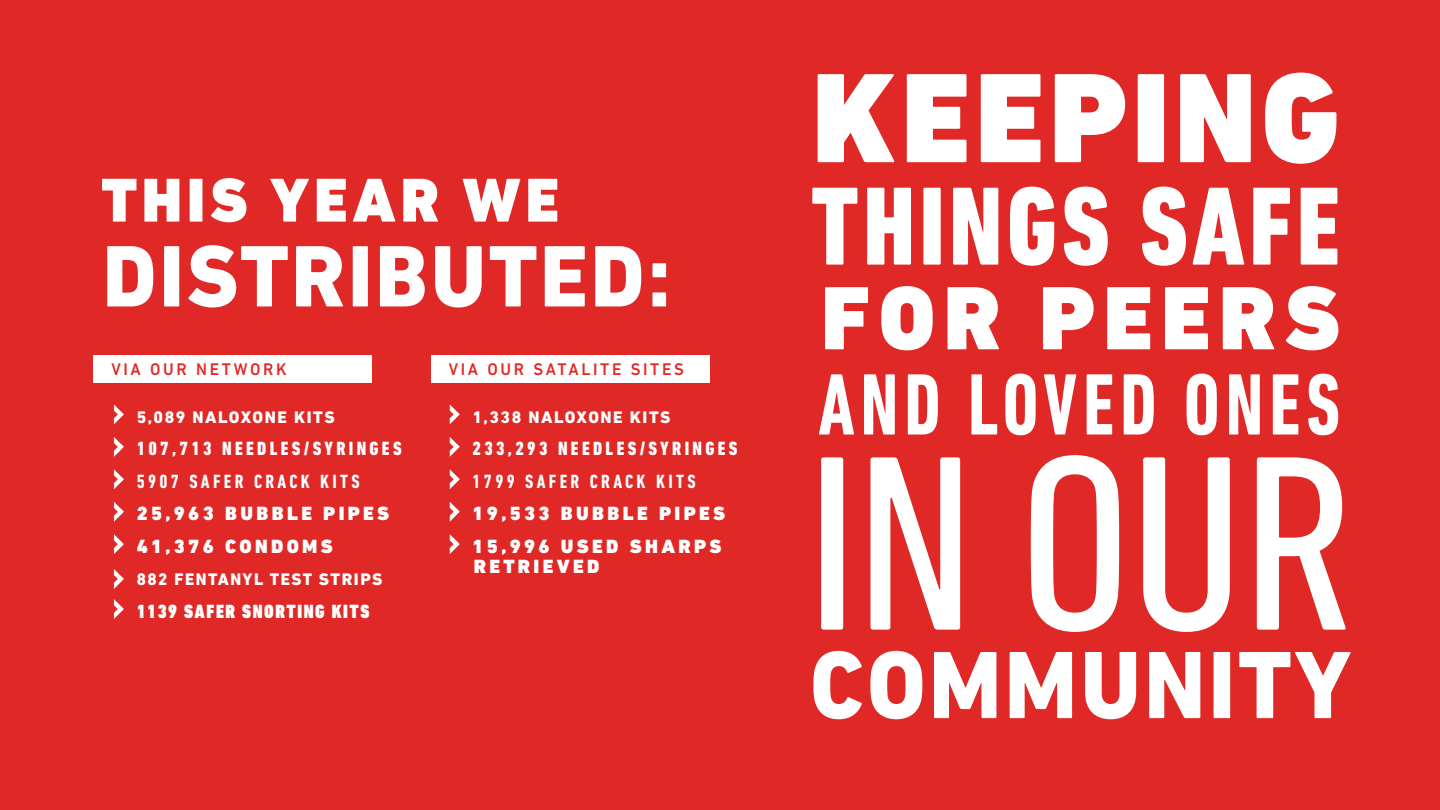
<style>
.page{position:relative;width:1440px;height:810px;background:#e02926}
.page>*{position:absolute;margin:0;border:0;box-sizing:border-box;transform-origin:0 0}
.t1{font:condensed 253.31px "DIN Next LT Pro";color:#fff;scale:1.08 1}
.t2{font:900 129.5px "DIN Next LT Pro";letter-spacing:.04em;color:#fff}
.t3{font:800 condensed 113.12px "DIN Next LT Pro";letter-spacing:.04em;color:#fff;scale:.96 1}
.t4{font:800 97.25px "DIN Next LT Pro";letter-spacing:.03em;color:#fff}
.t5{font:900 91.38px "DIN Next LT Pro";letter-spacing:.09em;color:#fff}
.t6{font:800 88.62px "DIN Next LT Pro";letter-spacing:.03em;color:#fff}
.t7{font:700 condensed 88.44px "DIN Next LT Pro";letter-spacing:.07em;color:#fff;scale:.91 1}
.t8{font:900 62.94px "DIN Next LT Pro";letter-spacing:.08em;color:#fff}
.t9{font:900 19.5px/32.4px "DIN Next LT Pro";letter-spacing:.17em;color:#fff}
.t10{font:800 condensed 19.5px "DIN Next LT Pro";letter-spacing:.17em;color:#fff}
.t11{font:700 condensed 19.5px "DIN Next LT Pro";letter-spacing:.17em;color:#fff}
.t12{font:900 condensed 19.5px "DIN Next LT Pro";letter-spacing:.08em;color:#fff}
.t13{font:500 17.12px "DIN Next LT Pro";letter-spacing:.16em;color:#e02926}
.t14{font:800 17.06px "DIN Next LT Pro";letter-spacing:.09em;color:#fff}
</style>
<div class="page">
<svg style="left:114px;top:405px;width:10px;height:19px"></svg>
<svg style="left:114px;top:437px;width:10px;height:20px"></svg>
<svg style="left:114px;top:469px;width:10px;height:20px"></svg>
<svg style="left:114px;top:502px;width:10px;height:20px"></svg>
<svg style="left:114px;top:534px;width:10px;height:20px"></svg>
<svg style="left:114px;top:569px;width:10px;height:20px"></svg>
<svg style="left:114px;top:599px;width:10px;height:20px"></svg>
<svg style="left:450px;top:405px;width:10px;height:19px"></svg>
<svg style="left:450px;top:437px;width:10px;height:20px"></svg>
<svg style="left:450px;top:469px;width:10px;height:20px"></svg>
<svg style="left:450px;top:502px;width:10px;height:20px"></svg>
<svg style="left:450px;top:534px;width:10px;height:20px"></svg>
<div style="left:431px;top:355px;width:278px;height:28px;background:#fff"></div>
<div style="left:94px;top:355px;width:278px;height:28px;background:#fff"></div>
<h3 class="t8" style="left:102px;top:163px;width:459px">THIS YEAR WE</h3>
<h3 class="t6" style="left:103px;top:224px;width:570px">DISTRIBUTED:</h3>
<p class="t13" style="left:111px;top:360px;width:177px">VIA OUR NETWORK</p>
<p class="t13" style="left:449px;top:360px;width:237px">VIA OUR SATALITE SITES</p>
<p class="t14" style="left:137px;top:407px;width:199px">5,089 NALOXONE KITS</p>
<p class="t10" style="left:137px;top:438px;width:267px">107,713 NEEDLES/SYRINGES</p>
<p class="t11" style="left:137px;top:470px;width:225px">5907 SAFER CRACK KITS</p>
<p class="t9" style="left:137px;top:498px;width:254px">25,963 BUBBLE PIPES<br>41,376 CONDOMS</p>
<p class="t14" style="left:137px;top:569px;width:247px">882 FENTANYL TEST STRIPS</p>
<p class="t12" style="left:137px;top:600px;width:234px">1139 SAFER SNORTING KITS</p>
<p class="t14" style="left:473px;top:407px;width:199px">1,338 NALOXONE KITS</p>
<p class="t10" style="left:473px;top:438px;width:267px">233,293 NEEDLES/SYRINGES</p>
<p class="t11" style="left:473px;top:470px;width:225px">1799 SAFER CRACK KITS</p>
<p class="t9" style="left:473px;top:497px;width:254px">19,533 BUBBLE PIPES<br>15,996 USED SHARPS</p>
<p class="t9" style="left:474px;top:550px;width:127px">RETRIEVED</p>
<h2 class="t2" style="left:812px;top:41px;width:530px">KEEPING</h2>
<h3 class="t3" style="left:811px;top:161px;width:553px">THINGS SAFE</h3>
<h3 class="t5" style="left:821px;top:264px;width:521px">FOR PEERS</h3>
<h3 class="t7" style="left:818px;top:354px;width:575px">AND LOVED ONES</h3>
<h1 class="t1" style="left:805px;top:401px;width:511px">IN OUR</h1>
<h3 class="t4" style="left:810px;top:628px;width:543px">COMMUNITY</h3>
</div>
